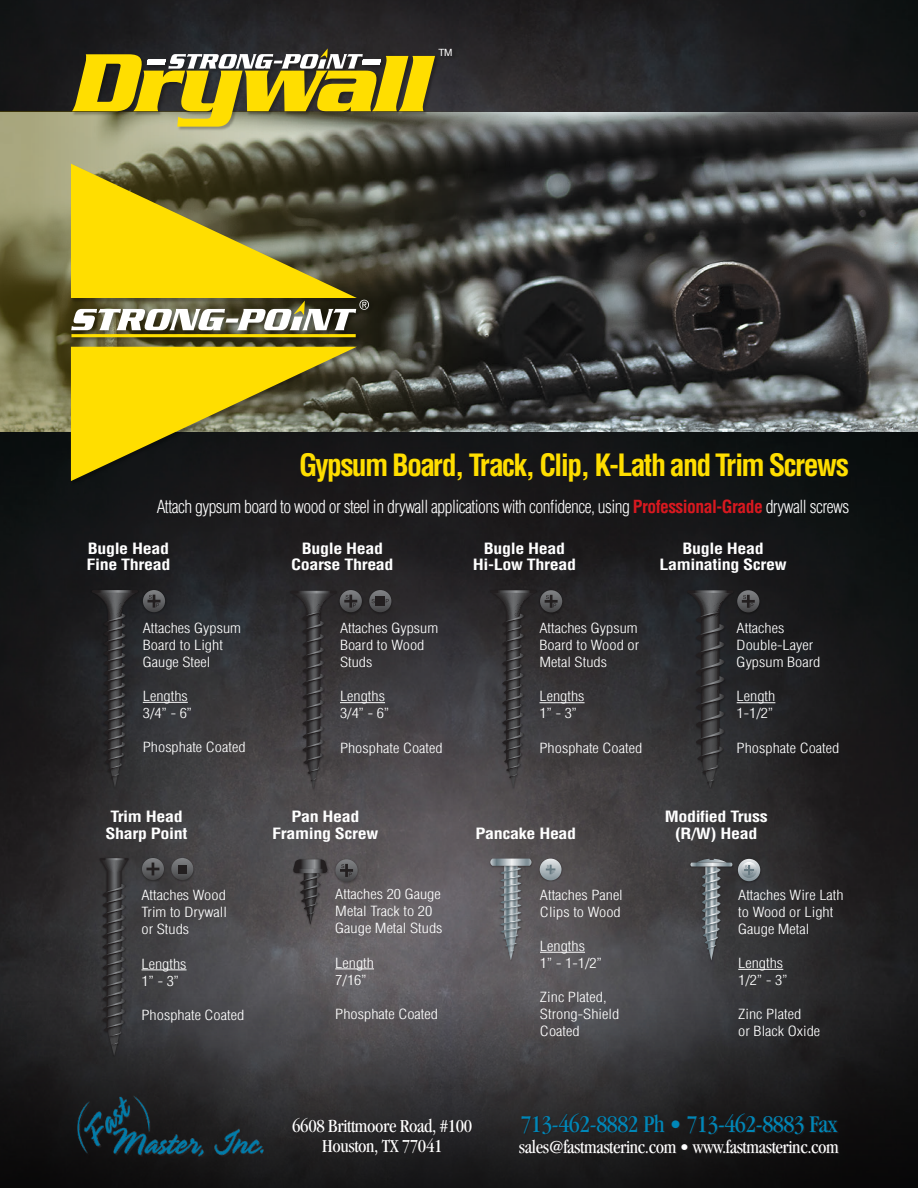
<style>
.page{position:relative;width:918px;height:1188px;background:#fff}
.page>*{position:absolute;margin:0;border:0;box-sizing:border-box;transform-origin:0 0}
.t1{font:700 condensed 30px "Helvetica LT Std";letter-spacing:-.06em;color:#ffde00}
.t2{font:condensed 24.75px "Garamond";letter-spacing:-.02em;color:#0087b8}
.t3{font:condensed 19.05px/20.4px "Garamond";letter-spacing:-.02em;color:#fff;text-align:center}
.t4{font:300 condensed 17.7px "Helvetica LT Std";letter-spacing:-.03em;color:#fff}
.t5{font:700 condensed 15.15px/16.6px "Helvetica LT Std";letter-spacing:-.02em;color:#fff;text-align:center;scale:1.19 1}
.t6{font:300 condensed 13.65px/17.1px "Helvetica LT Std";color:#fff;scale:1.19 1}
.t7{font:9.9px "Helvetica";color:#fff}
.s1{font-weight:700;color:#d81920}
</style>
<div class="page">
<img style="left:0;top:111px;width:918px;height:1077px">
<svg style="left:0;top:0;width:918px;height:111px;background:#1f1f21"></svg>
<div style="left:301px;top:453px;width:549px;height:30px;background:#161617"></div>
<hr style="left:340px;top:702px;width:45px;height:1px;background:#fff">
<hr style="left:540px;top:702px;width:45px;height:1px;background:#fff">
<hr style="left:143px;top:702px;width:45px;height:1px;background:#fff">
<hr style="left:142px;top:970px;width:45px;height:1px;background:#fff">
<img style="left:140px;top:857px;width:56px;height:26px">
<svg style="left:142px;top:858px;width:22px;height:22px"></svg>
<svg style="left:147px;top:863px;width:12px;height:12px"></svg>
<div style="left:171px;top:858px;width:22px;height:22px;background:linear-gradient(to bottom,#818285,#49494b);border-radius:11px"></div>
<div style="left:178px;top:865px;width:9px;height:8px;background:#231f20"></div>
<hr style="left:540px;top:952px;width:45px;height:1px;background:#fff">
<hr style="left:738px;top:969px;width:45px;height:1px;background:#fff">
<hr style="left:335px;top:969px;width:39px;height:1px;background:#fff">
<img style="left:141px;top:589px;width:26px;height:26px">
<svg style="left:143px;top:590px;width:22px;height:22px"></svg>
<img style="left:339px;top:589px;width:25px;height:26px">
<svg style="left:340px;top:590px;width:22px;height:22px"></svg>
<img style="left:367px;top:589px;width:27px;height:26px">
<svg style="left:369px;top:590px;width:22px;height:22px"></svg>
<div style="left:376px;top:597px;width:9px;height:9px;background:#231f20"></div>
<img style="left:90px;top:589px;width:50px;height:202px">
<svg style="left:92px;top:590px;width:46px;height:3px"></svg>
<svg style="left:148px;top:595px;width:13px;height:13px"></svg>
<img style="left:538px;top:589px;width:26px;height:26px">
<svg style="left:540px;top:590px;width:22px;height:22px"></svg>
<svg style="left:545px;top:595px;width:13px;height:13px"></svg>
<svg style="left:344px;top:595px;width:13px;height:13px"></svg>
<img style="left:333px;top:858px;width:27px;height:26px">
<svg style="left:335px;top:859px;width:23px;height:23px"></svg>
<svg style="left:340px;top:864px;width:13px;height:13px"></svg>
<svg style="left:372px;top:599px;width:3px;height:4px"></svg>
<svg style="left:386px;top:599px;width:3px;height:4px"></svg>
<img style="left:98px;top:857px;width:33px;height:202px">
<svg style="left:100px;top:858px;width:29px;height:2px"></svg>
<img style="left:302px;top:925px;width:17px;height:3px">
<img style="left:291px;top:858px;width:38px;height:18px">
<svg style="left:92px;top:592px;width:46px;height:196px;background:#2f2f31"></svg>
<svg style="left:292px;top:859px;width:37px;height:66px;background:#504d4f"></svg>
<svg style="left:100px;top:860px;width:28px;height:196px;background:#3b3b3c"></svg>
<img style="left:488px;top:589px;width:50px;height:202px">
<svg style="left:490px;top:590px;width:46px;height:3px"></svg>
<svg style="left:490px;top:592px;width:46px;height:196px;background:#3d3c3e"></svg>
<hr style="left:737px;top:702px;width:38px;height:1px;background:#fff">
<img style="left:736px;top:589px;width:25px;height:26px">
<svg style="left:737px;top:590px;width:22px;height:22px"></svg>
<svg style="left:742px;top:595px;width:13px;height:13px"></svg>
<img style="left:288px;top:589px;width:51px;height:202px">
<svg style="left:290px;top:591px;width:47px;height:198px;background:#3d3b3d"></svg>
<img style="left:538px;top:858px;width:25px;height:25px">
<svg style="left:540px;top:859px;width:22px;height:21px"></svg>
<svg style="left:546px;top:865px;width:9px;height:9px"></svg>
<img style="left:502px;top:960px;width:18px;height:3px">
<img style="left:489px;top:858px;width:44px;height:10px">
<img style="left:736px;top:858px;width:26px;height:26px">
<svg style="left:738px;top:859px;width:22px;height:22px"></svg>
<svg style="left:741px;top:862px;width:16px;height:16px"></svg>
<img style="left:704px;top:961px;width:15px;height:2px">
<img style="left:689px;top:858px;width:45px;height:11px">
<svg style="left:690px;top:863px;width:42px;height:4px"></svg>
<svg style="left:697px;top:859px;width:30px;height:102px;background:#606468"></svg>
<svg style="left:490px;top:859px;width:41px;height:101px;background:#717377"></svg>
<svg style="left:744px;top:865px;width:10px;height:10px"></svg>
<img style="left:685px;top:589px;width:51px;height:202px">
<svg style="left:687px;top:590px;width:47px;height:3px"></svg>
<svg style="left:687px;top:592px;width:46px;height:196px;background:#343436"></svg>
<svg style="left:0;top:111px;width:594px;height:321px;background:#58584b"></svg>
<img style="left:70px;top:346px;width:292px;height:140px">
<svg style="left:71px;top:347px;width:286px;height:134px;background:#998917"></svg>
<img style="left:70px;top:333px;width:291px;height:10px">
<hr style="left:71px;top:334px;width:285px;height:3px;background:#ffde00">
<img style="left:70px;top:308px;width:27px;height:28px">
<img style="left:97px;top:330px;width:18px;height:5px">
<img style="left:115px;top:330px;width:28px;height:5px">
<img style="left:143px;top:330px;width:25px;height:5px">
<img style="left:168px;top:330px;width:29px;height:5px">
<img style="left:197px;top:330px;width:33px;height:5px">
<img style="left:236px;top:330px;width:27px;height:5px">
<img style="left:263px;top:330px;width:26px;height:5px">
<img style="left:289px;top:330px;width:12px;height:5px">
<img style="left:301px;top:330px;width:31px;height:5px">
<img style="left:332px;top:330px;width:30px;height:6px">
<img style="left:369px;top:298px;width:5px;height:17px">
<svg style="left:71px;top:164px;width:298px;height:166px;background:#9e902d"></svg>
<img style="left:167px;top:47px;width:201px;height:1px">
<img style="left:437px;top:46px;width:21px;height:20px">
<img style="left:176px;top:127px;width:72px;height:5px">
<img style="left:435px;top:55px;width:5px;height:62px">
<svg style="left:72px;top:48px;width:363px;height:79px;background:#a19331"></svg>
<img style="left:68px;top:1091px;width:206px;height:71px">
<div style="left:294px;top:1114px;width:546px;height:43px;background:linear-gradient(to right,#2a292b,#161415)"></div>
<p class="t7" style="left:438px;top:45px;width:16px">TM</p>
<h1 class="t1" style="left:299px;top:446px;width:552px">Gypsum Board, Track, Clip, K-Lath and Trim Screws</h1>
<p class="t4" style="left:157px;top:495px;width:694px">Attach gypsum board to wood or steel in drywall applications with confidence, using <span class="s1">Professional-Grade</span> drywall screws</p>
<p class="t5" style="left:86px;top:540px;width:72px;text-align:left">Bugle Head<br>Fine Thread</p>
<p class="t6" style="left:143px;top:619px;width:84px">Attaches Gypsum<br>Board to Light<br>Gauge Steel</p>
<p class="t6" style="left:143px;top:687px;width:43px">Lengths<br>3/4” - 6”</p>
<p class="t6" style="left:143px;top:739px;width:88px">Phosphate Coated</p>
<p class="t5" style="left:106px;top:808px;width:70px">Trim Head<br>Sharp Point</p>
<p class="t6" style="left:142px;top:887px;width:73px;text-align:justify">Attaches Wood Trim to Drywall or Studs</p>
<p class="t6" style="left:142px;top:955px;width:39px">Lengths<br>1” - 3”</p>
<p class="t6" style="left:142px;top:1006px;width:88px">Phosphate Coated</p>
<p class="t5" style="left:291px;top:540px;width:88px">Bugle Head<br>Coarse Thread</p>
<p class="t5" style="left:473px;top:540px;width:88px">Bugle Head<br>Hi-Low Thread</p>
<p class="t5" style="left:660px;top:540px;width:109px">Bugle Head<br>Laminating Screw</p>
<p class="t6" style="left:340px;top:619px;width:84px">Attaches Gypsum<br>Board to Wood<br>Studs</p>
<p class="t6" style="left:340px;top:688px;width:43px">Lengths<br>3/4” - 6”</p>
<p class="t6" style="left:340px;top:739px;width:88px">Phosphate Coated</p>
<p class="t6" style="left:540px;top:619px;width:85px;text-align:justify">Attaches Gypsum Board to Wood or Metal Studs</p>
<p class="t6" style="left:540px;top:688px;width:39px">Lengths<br>1” - 3”</p>
<p class="t6" style="left:540px;top:739px;width:88px">Phosphate Coated</p>
<p class="t6" style="left:737px;top:619px;width:72px">Attaches<br>Double-Layer<br>Gypsum Board</p>
<p class="t6" style="left:737px;top:688px;width:34px">Length<br>1-1/2”</p>
<p class="t6" style="left:737px;top:739px;width:88px">Phosphate Coated</p>
<p class="t5" style="left:272px;top:808px;width:91px">Pan Head<br>Framing Screw</p>
<p class="t5" style="left:665px;top:808px;width:88px">Modified Truss</p>
<p class="t5" style="left:476px;top:825px;width:86px">Pancake Head</p>
<p class="t5" style="left:675px;top:825px;width:71px">(R/W) Head</p>
<p class="t6" style="left:335px;top:886px;width:92px">Attaches 20 Gauge<br>Metal Track to 20<br>Gauge Metal Studs</p>
<p class="t6" style="left:335px;top:954px;width:34px">Length<br>7/16”</p>
<p class="t6" style="left:335px;top:1005px;width:88px">Phosphate Coated</p>
<p class="t6" style="left:540px;top:886px;width:71px">Attaches Panel<br>Clips to Wood</p>
<p class="t6" style="left:540px;top:937px;width:54px">Lengths<br>1” - 1-1/2”</p>
<p class="t6" style="left:540px;top:989px;width:68px">Zinc Plated,<br>Strong-Shield<br>Coated</p>
<p class="t6" style="left:738px;top:886px;width:90px">Attaches Wire Lath to Wood or Light<br>Gauge Metal</p>
<p class="t6" style="left:738px;top:954px;width:43px">Lengths<br>1/2” - 3”</p>
<p class="t6" style="left:738px;top:1006px;width:70px">Zinc Plated<br>or Black Oxide</p>
<h3 class="t3" style="left:292px;top:1116px;width:182px">6608 Brittmoore Road, #100<br>Houston, TX 77041</h3>
<h2 class="t2" style="left:520px;top:1111px;width:319px">713-462-8882 Ph • 713-462-8883 Fax</h2>
<h3 class="t3" style="left:519px;top:1136px;width:321px">sales@fastmasterinc.com • www.fastmasterinc.com</h3>
</div>
